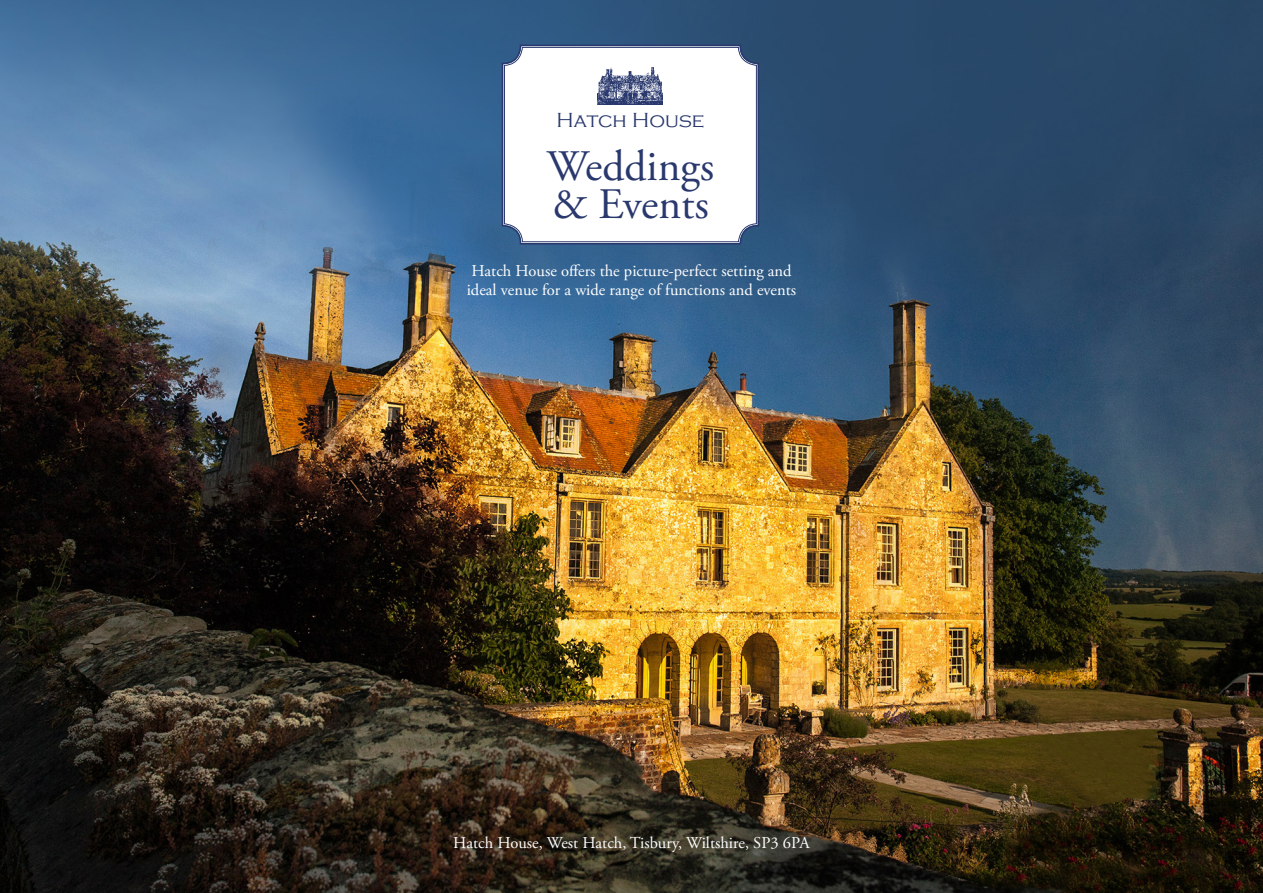
<style>
.page{position:relative;width:1263px;height:893px;background:#fff}
.page>*{position:absolute;margin:0;border:0;box-sizing:border-box;transform-origin:0 0}
.t1{font:43.5px "Adobe Garamond Pro";color:#29386d}
.t2{font:300 21px "Copperplate Gothic";color:#29386d}
.t3{font:16.5px/19.8px "Adobe Garamond Pro";color:#fff}
</style>
<div class="page">
<img style="left:0;top:0;width:1263px;height:893px">
<svg style="left:501px;top:44px;width:259px;height:201px"></svg>
<div style="left:504px;top:47px;width:253px;height:195px;border:1px solid #29386d;border-radius:18px"></div>
<img style="left:598px;top:68px;width:65px;height:37px">
<p class="t2" style="left:556px;top:109px;width:149px">Hatch House</p>
<p class="t1" style="left:547px;top:140px;width:169px">Weddings</p>
<p class="t1" style="left:552px;top:178px;width:158px">&amp; Events</p>
<p class="t3" style="left:467px;top:261px;width:331px">Hatch House offers the picture-perfect setting and ideal venue for a wide range of functions and events</p>
<p class="t3" style="left:453px;top:833px;width:358px">Hatch House, West Hatch, Tisbury, Wiltshire, SP3 6PA</p>
</div>
